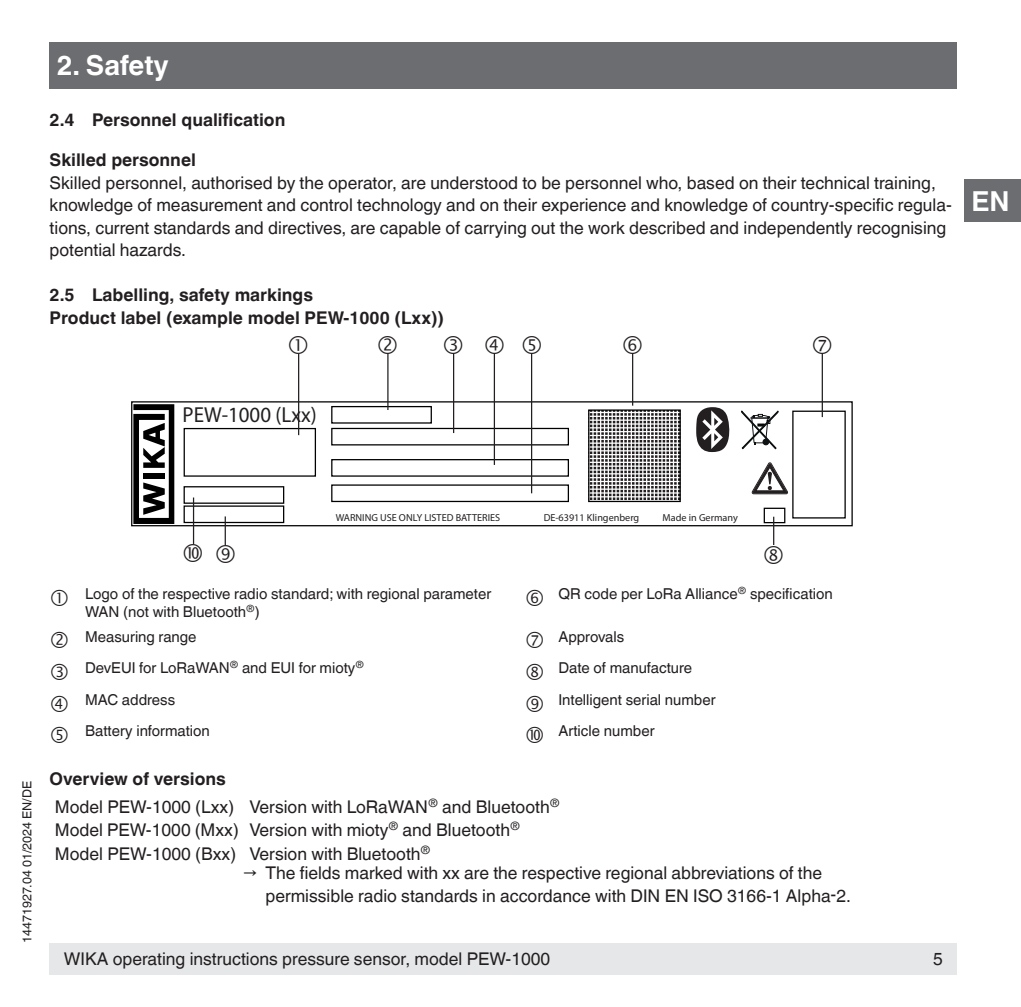
<style>
.page{position:relative;width:1021px;height:1007px;background:#fff}
.page>*{position:absolute;margin:0;border:0;box-sizing:border-box;transform-origin:0 0}
.t1{font:700 27.5px "Helvetica World";color:#fff}
.t2{font:21.75px "Myriad Pro";color:#231f20;scale:.96 1}
.t3{font:17.5px/22.5px "Helvetica World";color:#231f20}
.t4{font:700 17.5px/22.5px "Helvetica World";color:#231f20}
.t5{font:15px/17.5px "Helvetica World";color:#231f20}
.t6{font:12.5px "Helvetica World";color:#231f20}
.t7{font:10.25px "Myriad Pro";color:#231f20}
.s1{font-weight:700}
</style>
<div class="page">
<div style="left:50px;top:943px;width:907px;height:31px;background:#e6e7e9"></div>
<div style="left:50px;top:43px;width:907px;height:46px;background:#6c6d70"></div>
<div style="left:964px;top:179px;width:56px;height:43px;background:#6c6d70"></div>
<svg style="left:133px;top:404px;width:41px;height:120px"></svg>
<div style="left:183px;top:486px;width:101px;height:17px;border:1px solid #000"></div>
<div style="left:183px;top:505px;width:101px;height:18px;border:1px solid #000"></div>
<div style="left:763px;top:507px;width:22px;height:16px;border:1px solid #000"></div>
<svg style="left:590px;top:411px;width:87px;height:89px"></svg>
<div style="left:588px;top:409px;width:92px;height:93px;border:1px solid #000"></div>
<div style="left:131px;top:401px;width:721px;height:125px;border:1px solid #000"></div>
<div style="left:331px;top:406px;width:101px;height:17px;border:1px solid #000"></div>
<div style="left:331px;top:428px;width:238px;height:17px;border:1px solid #000"></div>
<div style="left:331px;top:459px;width:238px;height:17px;border:1px solid #000"></div>
<div style="left:331px;top:484px;width:238px;height:18px;border:1px solid #000"></div>
<svg style="left:741px;top:410px;width:46px;height:84px"></svg>
<svg style="left:696px;top:407px;width:34px;height:45px"></svg>
<div style="left:184px;top:428px;width:132px;height:48px;border:1px solid #000"></div>
<hr style="left:387px;top:353px;width:1px;height:57px;background:#231f20">
<hr style="left:193px;top:497px;width:1px;height:47px;background:#231f20">
<hr style="left:298px;top:354px;width:1px;height:81px;background:#231f20">
<hr style="left:453px;top:353px;width:1px;height:80px;background:#231f20">
<hr style="left:494px;top:353px;width:1px;height:112px;background:#231f20">
<hr style="left:531px;top:353px;width:1px;height:140px;background:#231f20">
<hr style="left:632px;top:353px;width:1px;height:52px;background:#231f20">
<hr style="left:821px;top:353px;width:2px;height:64px;background:#231f20">
<svg style="left:217px;top:516px;width:18px;height:29px"></svg>
<svg style="left:764px;top:516px;width:18px;height:29px"></svg>
<h1 class="t1" style="left:57px;top:50px;width:114px">2. Safety</h1>
<p class="t4" style="left:50px;top:108px;width:237px">2.4 Personnel qualification</p>
<p class="t4" style="left:50px;top:149px;width:148px">Skilled personnel</p>
<p class="t3" style="left:50px;top:171px;width:903px">Skilled personnel, authorised by the operator, are understood to be personnel who, based on their technical training, knowledge of measurement and control technology and on their experience and knowledge of country-specific regula&shy;tions, current standards and directives, are capable of carrying out the work described and independently recognising potential hazards.</p>
<p class="t4" style="left:50px;top:284px;width:396px">2.5 Labelling, safety markings<br>Product label (example model PEW-1000 (Lxx))</p>
<h1 class="t1" style="left:971px;top:185px;width:40px">EN</h1>
<p class="t2" style="left:183px;top:401px;width:141px">PEW-1000 (Lxx)</p>
<p class="t7" style="left:336px;top:511px;width:166px">WARNING USE ONLY LISTED BATTERIES</p>
<p class="t7" style="left:543px;top:511px;width:97px">DE-63911 Klingenberg</p>
<p class="t7" style="left:662px;top:511px;width:77px">Made in Germany</p>
<p class="t6" style="left:20px;top:943px;width:164px;rotate:-90deg">14471927.04 01/2024 EN/DE</p>
<p class="t5" style="left:85px;top:585px;width:407px">Logo of the respective radio standard; with regional parameter<br>WAN (not with Bluetooth<sup>®</sup>)</p>
<p class="t5" style="left:558px;top:585px;width:276px">QR code per LoRa Alliance<sup>®</sup> specification</p>
<p class="t5" style="left:85px;top:627px;width:113px">Measuring range</p>
<p class="t5" style="left:558px;top:627px;width:67px">Approvals</p>
<p class="t5" style="left:85px;top:659px;width:280px">DevEUI for LoRaWAN<sup>®</sup> and EUI for mioty<sup>®</sup></p>
<p class="t5" style="left:558px;top:659px;width:135px">Date of manufacture</p>
<p class="t5" style="left:85px;top:691px;width:92px">MAC address</p>
<p class="t5" style="left:558px;top:691px;width:159px">Intelligent serial number</p>
<p class="t5" style="left:85px;top:722px;width:126px">Battery information</p>
<p class="t5" style="left:558px;top:722px;width:98px">Article number</p>
<p class="t3" style="left:55px;top:765px;width:506px;line-height:28px;text-indent:-5px"><span class="s1">Overview of versions<br></span>Model PEW-1000 (Lxx) Version with LoRaWAN<sup>®</sup> and Bluetooth<sup>®</sup></p>
<p class="t3" style="left:55px;top:818px;width:466px;line-height:24px">Model PEW-1000 (Mxx) Version with mioty<sup>®</sup> and Bluetooth<sup>®<br></sup>Model PEW-1000 (Bxx) Version with Bluetooth<sup>®</sup></p>
<p class="t3" style="left:265px;top:861px;width:587px;text-indent:-21px">→ The fields marked with xx are the respective regional abbreviations of the permissible radio standards in accordance with DIN EN ISO 3166-1 Alpha-2.</p>
<p class="t3" style="left:64px;top:947px;width:488px">WIKA operating instructions pressure sensor, model PEW-1000</p>
<p class="t3" style="left:933px;top:947px;width:11px">5</p>
</div>
